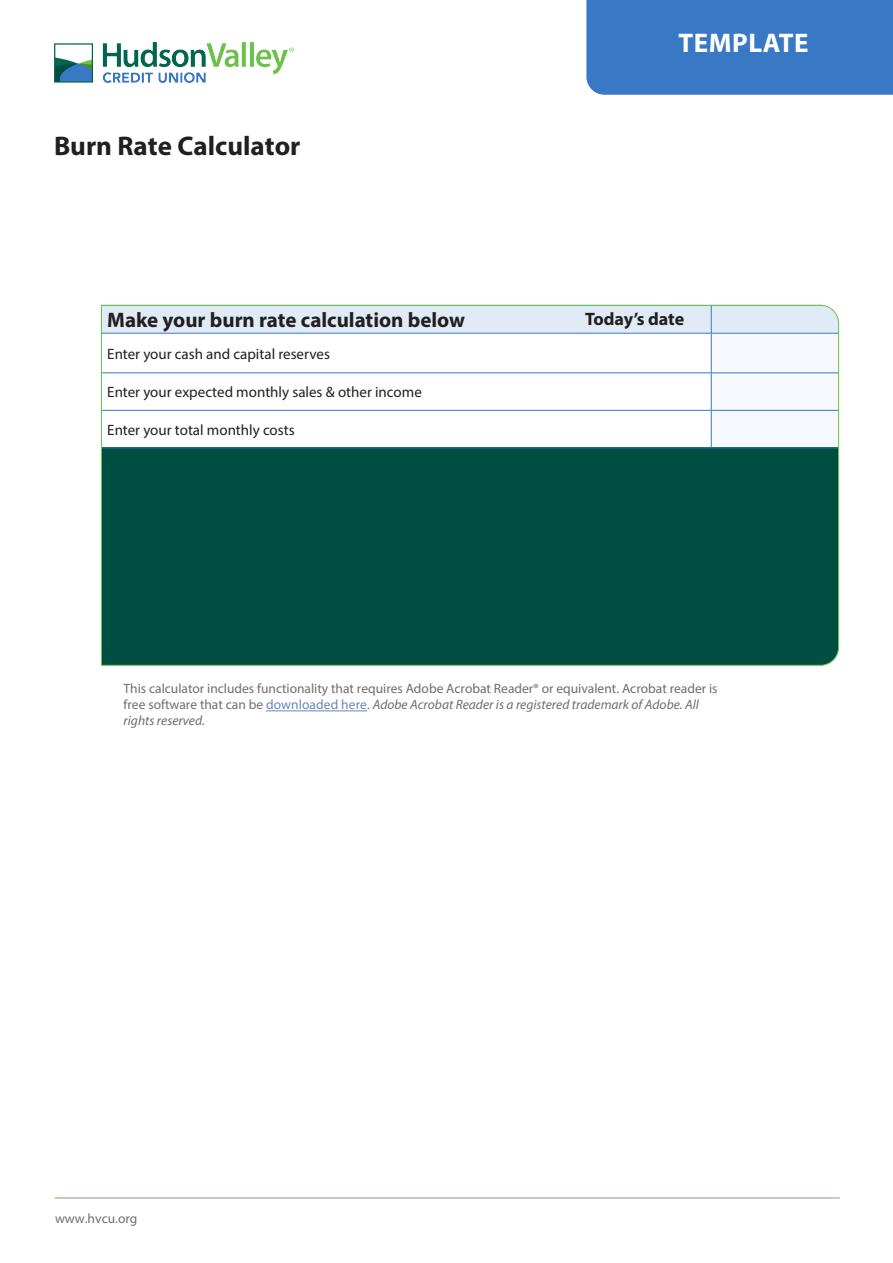
<style>
.page{position:relative;width:893px;height:1263px;background:#fff}
.page>*{position:absolute;margin:0;border:0;box-sizing:border-box;transform-origin:0 0}
.t1{font:700 27px "Myriad Pro";color:#231f20}
.t2{font:700 27px "Myriad Pro";letter-spacing:.02em;color:#fff}
.t3{font:700 21px "Myriad Pro";color:#231f20}
.t4{font:700 18px "Myriad Pro";letter-spacing:-.005em;color:#231f20}
.t5{font:15px "Myriad Pro";color:#231f20}
.t6{font:13.5px/15.9px "Myriad Pro";color:#706d6e}
.s1{color:#6985b9}
.s2{font-style:italic}
</style>
<div class="page">
<hr style="left:55px;top:1197px;width:785px;height:2px;background:#c1b5a5">
<hr style="left:266px;top:710px;width:101px;height:1px;background:#6985b9">
<img style="left:54px;top:42px;width:239px;height:41px">
<div style="left:586px;top:0;width:307px;height:95px;background:#3878c5"></div>
<svg style="left:101px;top:304px;width:738px;height:362px"></svg>
<h1 class="t1" style="left:54px;top:129px;width:248px">Burn Rate Calculator</h1>
<p class="t2" style="left:678px;top:25px;width:132px">TEMPLATE</p>
<p class="t3" style="left:107px;top:306px;width:359px">Make your burn rate calculation below</p>
<p class="t4" style="left:585px;top:307px;width:101px">Today’s date</p>
<p class="t5" style="left:107px;top:344px;width:224px">Enter your cash and capital reserves</p>
<p class="t5" style="left:107px;top:383px;width:316px">Enter your expected monthly sales &amp; other income</p>
<p class="t5" style="left:107px;top:420px;width:189px">Enter your total monthly costs</p>
<p class="t6" style="left:124px;top:680px;width:595px">This calculator includes functionality that requires Adobe Acrobat Reader® or equivalent. Acrobat reader is free software that can be <span class="s1">downloaded here</span>. <span class="s2">Adobe Acrobat Reader is a registered trademark of Adobe. All rights reserved.</span></p>
<p class="t6" style="left:55px;top:1210px;width:84px">www.hvcu.org</p>
</div>
